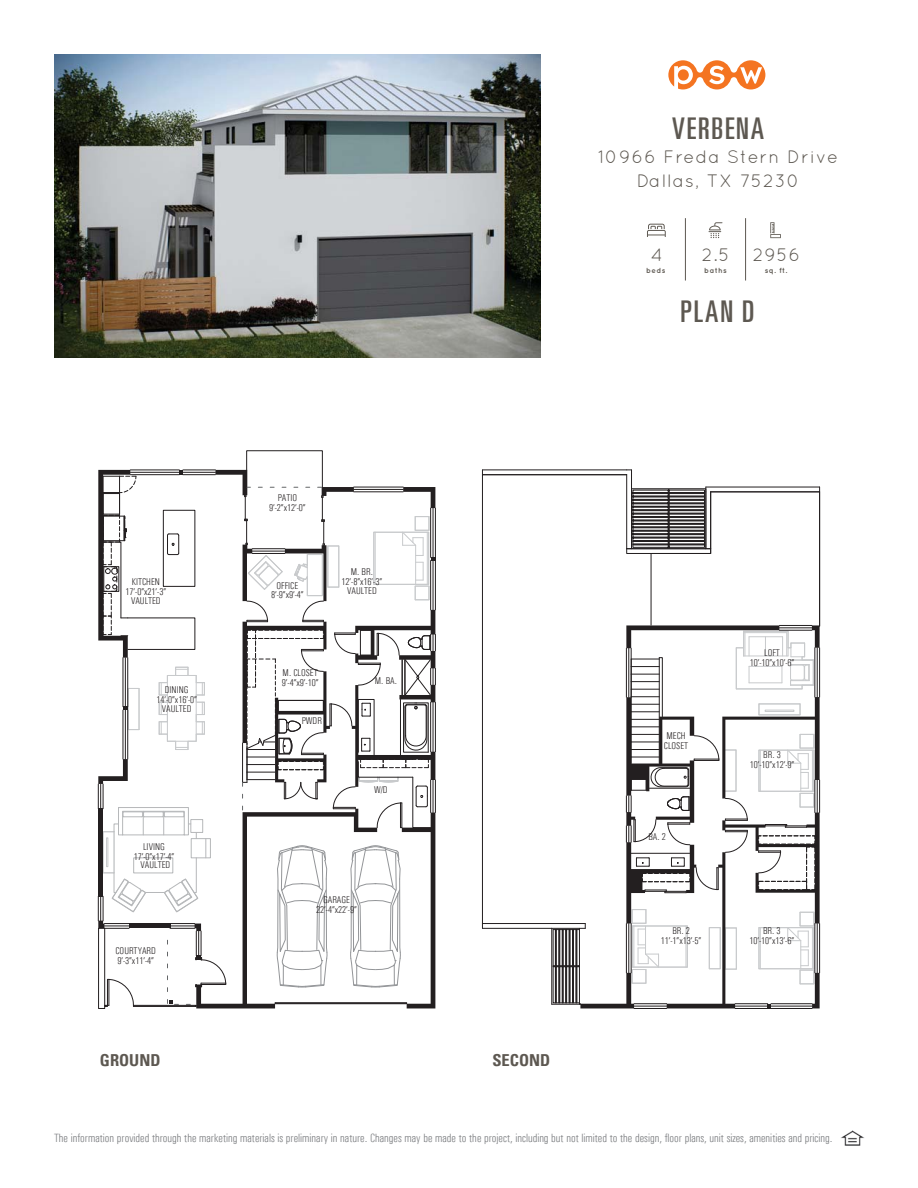
<style>
.page{position:relative;width:918px;height:1188px;background:#fff}
.page>*{position:absolute;margin:0;border:0;box-sizing:border-box;transform-origin:0 0}
.t1{font:ultra-condensed 30px "Univers LT";letter-spacing:.06em;color:#5d5851}
.t2{font:18px/24px "Quicksand";letter-spacing:.06em;color:#5d5851;text-align:center}
.t3{font:700 condensed 16.5px "Univers";color:#5d5851}
.t4{font:300 condensed 12px "Univers";color:#7c7e81}
.t5{font:300 condensed 9.9px/9.9px "Univers";color:#231f20;text-align:center}
.t6{font:700 7.5px "Quicksand";letter-spacing:.06em;color:#5d5851}
</style>
<div class="page">
<img style="left:841px;top:1131px;width:23px;height:14px">
<hr style="left:482px;top:928px;width:103px;height:1px;background:#231f20">
<hr style="left:706px;top:487px;width:114px;height:1px;background:#231f20">
<hr style="left:631px;top:470px;width:1px;height:79px;background:#231f20">
<svg style="left:482px;top:469px;width:150px;height:6px"></svg>
<svg style="left:482px;top:474px;width:145px;height:450px"></svg>
<hr style="left:711px;top:492px;width:109px;height:1px;background:#231f20">
<hr style="left:819px;top:492px;width:1px;height:134px;background:#231f20">
<hr style="left:634px;top:1008px;width:33px;height:1px;background:#231f20">
<hr style="left:735px;top:1008px;width:33px;height:1px;background:#231f20">
<hr style="left:771px;top:1008px;width:41px;height:1px;background:#231f20">
<svg style="left:626px;top:487px;width:85px;height:67px"></svg>
<svg style="left:555px;top:492px;width:150px;height:133px"></svg>
<svg style="left:552px;top:625px;width:268px;height:383px"></svg>
<div style="left:98px;top:928px;width:7px;height:81px;border:1px solid #231f20"></div>
<svg style="left:98px;top:450px;width:338px;height:558px"></svg>
<hr style="left:129px;top:924px;width:41px;height:4px;background:#231f20">
<svg style="left:647px;top:224px;width:19px;height:13px"></svg>
<svg style="left:709px;top:222px;width:13px;height:16px"></svg>
<svg style="left:770px;top:234px;width:11px;height:4px"></svg>
<svg style="left:770px;top:222px;width:10px;height:15px"></svg>
<hr style="left:685px;top:218px;width:1px;height:63px;background:#5d5851">
<hr style="left:745px;top:218px;width:1px;height:63px;background:#5d5851">
<svg style="left:668px;top:60px;width:97px;height:29px"></svg>
<img style="left:54px;top:54px;width:486px;height:304px">
<h1 class="t1" style="left:672px;top:111px;width:93px">VERBENA</h1>
<h2 class="t2" style="left:598px;top:145px;width:241px">10966 Freda Stern Drive<br>Dallas, TX 75230</h2>
<h2 class="t2" style="left:651px;top:242px;width:13px">4</h2>
<h2 class="t2" style="left:702px;top:242px;width:29px">2.5</h2>
<h2 class="t2" style="left:753px;top:242px;width:49px">2956</h2>
<p class="t6" style="left:646px;top:266px;width:21px">beds</p>
<p class="t6" style="left:704px;top:266px;width:24px">baths</p>
<p class="t6" style="left:765px;top:266px;width:24px">sq. ft.</p>
<p class="t5" style="left:269px;top:493px;width:38px">PATIO<br>9’-2”x12’-0”</p>
<p class="t5" style="left:126px;top:577px;width:42px">KITCHEN<br>17’-0”x21’-3”</p>
<p class="t5" style="left:271px;top:580px;width:34px">OFFICE<br>8’-9”x9’-4”</p>
<p class="t5" style="left:131px;top:596px;width:31px">VAULTED</p>
<p class="t5" style="left:342px;top:567px;width:42px">M. BR.<br>12’-8”x16’-3”</p>
<p class="t5" style="left:347px;top:586px;width:31px">VAULTED</p>
<p class="t5" style="left:156px;top:684px;width:42px">DINING<br>14’-0”x16’-0”</p>
<p class="t5" style="left:162px;top:704px;width:31px">VAULTED</p>
<p class="t5" style="left:134px;top:841px;width:42px">LIVING<br>17’-0”x17’-4”</p>
<p class="t5" style="left:141px;top:860px;width:31px">VAULTED</p>
<p class="t5" style="left:282px;top:668px;width:38px;text-align:left">M. CLOSET<br>9’-4”x9’-10”</p>
<p class="t5" style="left:302px;top:715px;width:22px">PWDR</p>
<p class="t5" style="left:375px;top:675px;width:24px">M. BA.</p>
<p class="t5" style="left:374px;top:785px;width:15px">W/D</p>
<p class="t5" style="left:115px;top:945px;width:42px;text-align:left">COURTYARD<br>9’-3”x11’-4”</p>
<p class="t5" style="left:316px;top:895px;width:42px">GARAGE<br>22’-4”x22’-9”</p>
<h3 class="t3" style="left:100px;top:1050px;width:62px">GROUND</h3>
<h3 class="t3" style="left:492px;top:1050px;width:59px">SECOND</h3>
<h1 class="t1" style="left:681px;top:294px;width:76px">PLAN D</h1>
<p class="t5" style="left:664px;top:731px;width:26px;text-align:left">MECH<br>CLOSET</p>
<p class="t5" style="left:648px;top:832px;width:19px">BA. 2</p>
<p class="t5" style="left:750px;top:648px;width:46px">LOFT<br>10’-10”x10’-6”</p>
<p class="t5" style="left:750px;top:750px;width:46px">BR. 3<br>10’-10”x12’-9”</p>
<p class="t5" style="left:661px;top:926px;width:42px">BR. 2<br>11’-1”x13’-5”</p>
<p class="t5" style="left:749px;top:926px;width:46px">BR. 3<br>10’-10”x13’-6”</p>
<p class="t4" style="left:54px;top:1131px;width:780px">The information provided through the marketing materials is preliminary in nature. Changes may be made to the project, including but not limited to the design, floor plans, unit sizes, amenities and pricing.</p>
</div>
